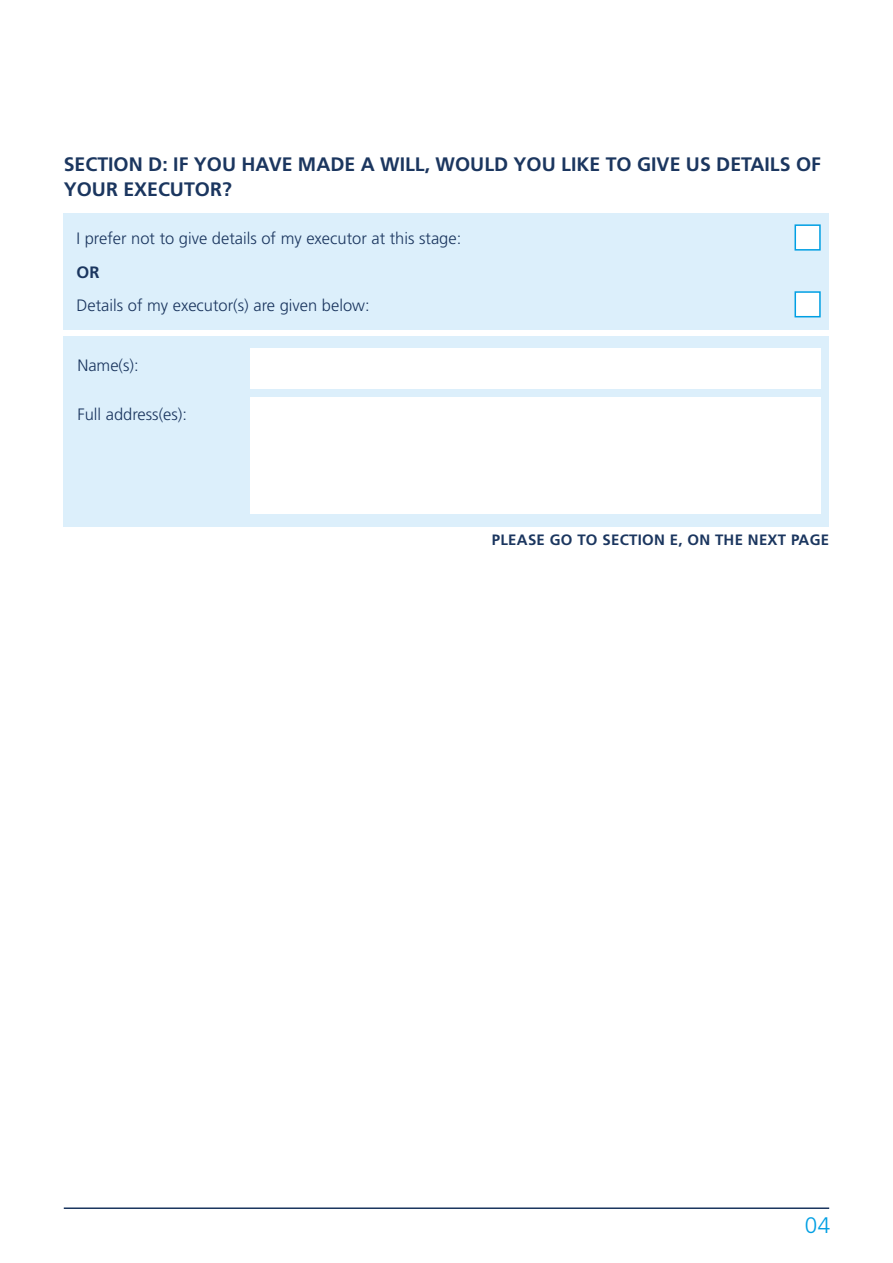
<style>
.page{position:relative;width:893px;height:1263px;background:#fff}
.page>*{position:absolute;margin:0;border:0;box-sizing:border-box;transform-origin:0 0}
.t1{font:300 22.5px "Frutiger LT Std";color:#009fe3}
.t2{font:700 19.5px/24.9px "Frutiger LT Std";color:#1b365f}
.t3{font:300 16.5px "Frutiger LT Std";color:#1b365f}
.t4{font:700 16.5px "Frutiger LT Std";color:#1b365f}
.t5{font:700 15px "Frutiger LT Std";letter-spacing:.02em;color:#1b365f}
</style>
<div class="page">
<div style="left:64px;top:213px;width:765px;height:117px;background:#dceffb"></div>
<div style="left:794px;top:224px;width:27px;height:27px;background:#fff;border:2px solid #009fe3"></div>
<div style="left:794px;top:291px;width:27px;height:26px;background:#fff;border:2px solid #009fe3"></div>
<hr style="left:64px;top:1207px;width:765px;height:2px;background:#1b365f">
<div style="left:64px;top:337px;width:765px;height:190px;background:#dceffb"></div>
<div style="left:250px;top:348px;width:571px;height:40px;background:#fff"></div>
<div style="left:250px;top:397px;width:571px;height:117px;background:#fff"></div>
<p class="t2" style="left:64px;top:152px;width:759px">SECTION D: IF YOU HAVE MADE A WILL, WOULD YOU LIKE TO GIVE US DETAILS OF<br>YOUR EXECUTOR?</p>
<p class="t3" style="left:77px;top:229px;width:386px">I prefer not to give details of my executor at this stage:</p>
<p class="t4" style="left:77px;top:262px;width:25px">OR</p>
<p class="t3" style="left:77px;top:296px;width:295px">Details of my executor(s) are given below:</p>
<p class="t3" style="left:77px;top:356px;width:63px">Name(s):</p>
<p class="t3" style="left:77px;top:405px;width:111px">Full address(es):</p>
<p class="t5" style="left:492px;top:531px;width:339px">PLEASE GO TO SECTION E, ON THE NEXT PAGE</p>
<h1 class="t1" style="left:805px;top:1213px;width:27px">04</h1>
</div>
